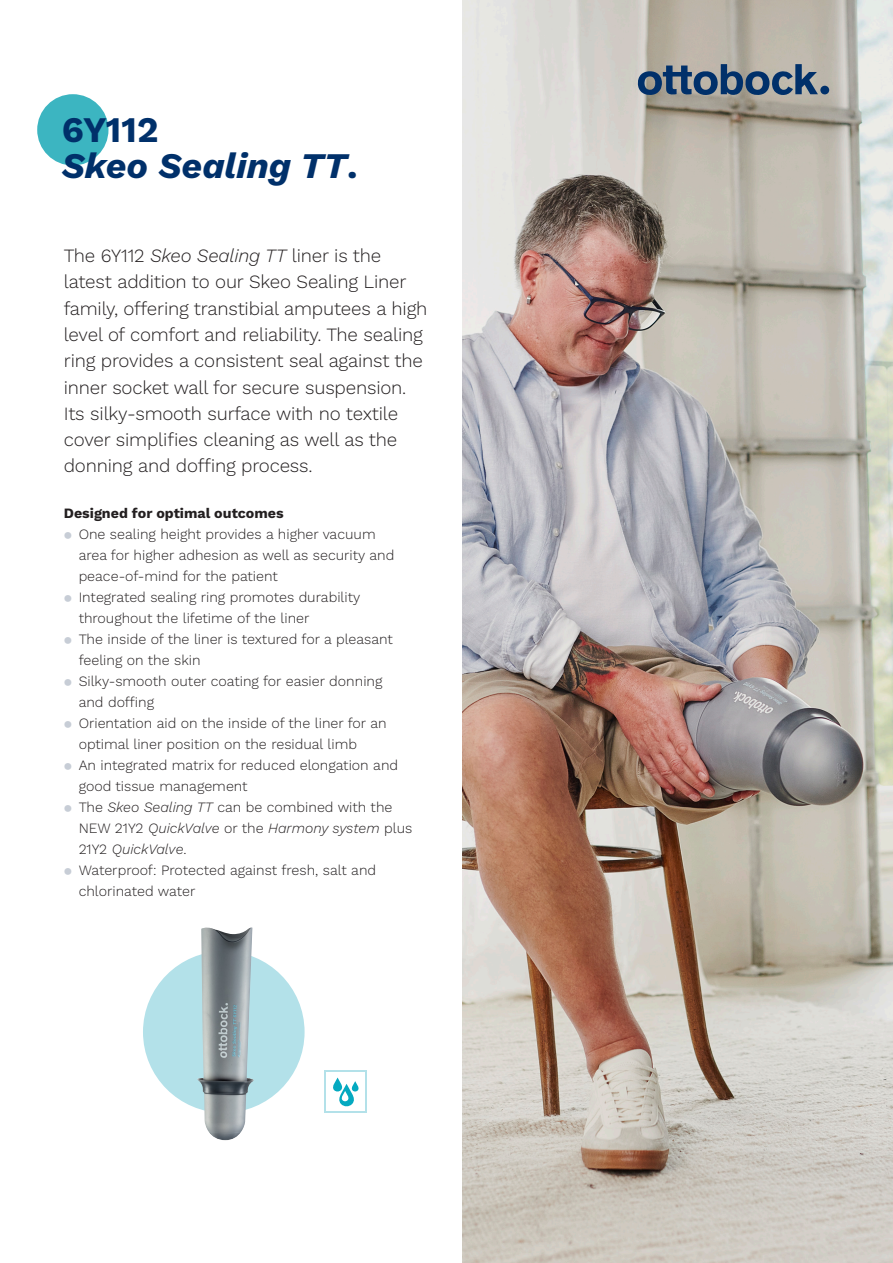
<style>
.page{position:relative;width:893px;height:1263px;background:#fff}
.page>*{position:absolute;margin:0;border:0;box-sizing:border-box;transform-origin:0 0}
.Headline{font:italic 700 36px/36px "Work Sans";color:#00306a}
.Fließtext{font:300 18.75px/26.2px "Work Sans";letter-spacing:-.01em;color:#231f20}
.t1{font:300 14.25px/21px "Work Sans";color:#231f20}
.t2{font:italic 300 14.25px/21px "Work Sans";color:#231f20}
.Copy_Subhead_bold{font:700 14.25px "Work Sans";color:#231f20}
.s1{font-style:normal}
.s2{font-style:italic}
.s3{color:#c7cdd6}
.s4{font-style:normal;color:#c7cdd6}
</style>
<div class="page">
<img style="left:462px;top:0;width:431px;height:1263px">
<div style="left:37px;top:94px;width:71px;height:71px;background:#3cb5c1;border-radius:50%"></div>
<div style="left:143px;top:951px;width:162px;height:162px;background:#b3e1e9;border-radius:50%"></div>
<img style="left:197px;top:927px;width:57px;height:213px">
<div style="left:325px;top:1070px;width:42px;height:43px;background:#b3e1e9"></div>
<div style="left:326px;top:1072px;width:39px;height:39px;background:#fff"></div>
<svg style="left:333px;top:1077px;width:26px;height:30px"></svg>
<div style="left:820px;top:86px;width:9px;height:8px;background:#00306a;border-radius:50%"></div>
<svg style="left:638px;top:64px;width:180px;height:31px;background:#64768a"></svg>
<p class="Headline" style="left:62px;top:110px;width:297px"><span class="s1">6Y112<br></span>Skeo Sealing TT<span class="s1">.</span></p>
<p class="Fließtext" style="left:64px;top:242px;width:365px">The 6Y112 <span class="s2">Skeo Sealing TT</span> liner is the latest addition to our Skeo Sealing Liner family, offering transtibial amputees a high level of comfort and reliability. The sealing ring provides a consistent seal against the inner socket wall for secure suspension.<br>Its silky-smooth surface with no textile cover simplifies cleaning as well as the donning and doffing process.</p>
<p class="Copy_Subhead_bold" style="left:64px;top:502px;width:221px">Designed for optimal outcomes</p>
<p class="t1" style="left:79px;top:523px;width:317px;text-indent:-15px"><span class="s3">⚫</span> One sealing height provides a higher vacuum area for higher adhesion as well as security and peace-of-mind for the patient</p>
<p class="t1" style="left:79px;top:586px;width:283px;text-indent:-15px"><span class="s3">⚫</span> Integrated sealing ring promotes durability throughout the lifetime of the liner</p>
<p class="t1" style="left:79px;top:628px;width:316px;text-indent:-15px"><span class="s3">⚫</span> The inside of the liner is textured for a pleasant feeling on the skin</p>
<p class="t1" style="left:79px;top:670px;width:305px;text-indent:-15px"><span class="s3">⚫</span> Silky-smooth outer coating for easier donning and doffing</p>
<p class="t1" style="left:79px;top:712px;width:309px;text-indent:-15px"><span class="s3">⚫</span> Orientation aid on the inside of the liner for an optimal liner position on the residual limb</p>
<p class="t1" style="left:79px;top:754px;width:321px;text-indent:-15px"><span class="s3">⚫</span> An integrated matrix for reduced elongation and good tissue management</p>
<p class="t2" style="left:79px;top:796px;width:335px;text-indent:-15px"><span class="s4">⚫</span> <span class="s1">The</span> Skeo Sealing TT <span class="s1">can be combined with the<br>NEW 21Y2</span> QuickValve <span class="s1">or the</span> Harmony system <span class="s1">plus<br>21Y2</span> QuickValve<span class="s1">.</span></p>
<p class="t1" style="left:79px;top:859px;width:299px;text-indent:-15px"><span class="s3">⚫</span> Waterproof: Protected against fresh, salt and chlorinated water</p>
</div>
